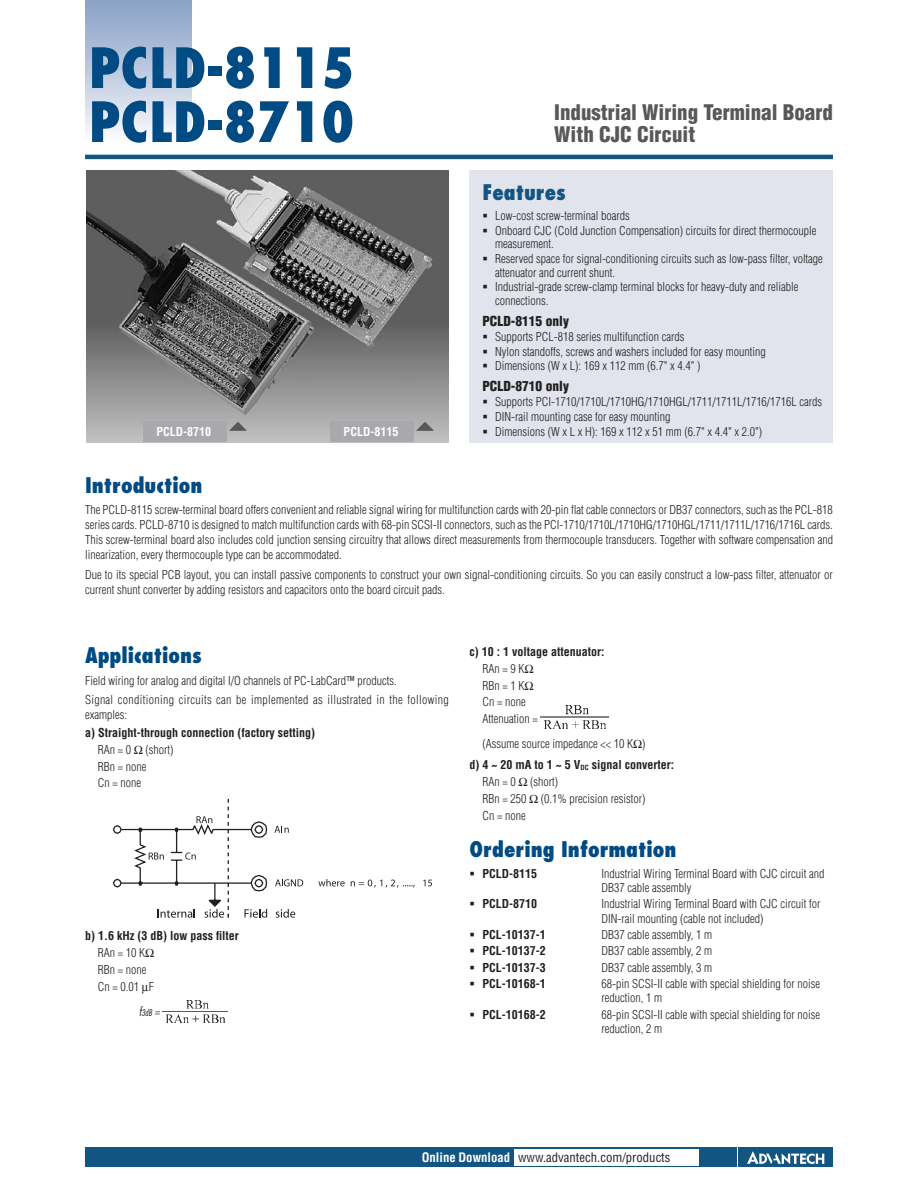
<style>
.page{position:relative;width:918px;height:1188px;background:#fff}
.page>*{position:absolute;margin:0;border:0;box-sizing:border-box;transform-origin:0 0}
.DS_Model_Name_2P{font:800 condensed 54px "Futura";color:#004b84}
.DS_Headline-1P{font:900 condensed 21px/22.5px "Helvetica";color:#57585a}
.DS_Paragraph_Header{font:800 condensed 21px "Futura";color:#004b84}
.t1{font:800 condensed 21px "Futura";color:#135582}
.DS_Paragraph_Subhead{font:900 condensed 13.5px "Helvetica";color:#231f20}
.DS_www{font:condensed 12.75px "Helvetica";color:#231f20}
.DS_www-2{font:700 condensed 12.75px "Helvetica";color:#fff}
.DS_Body_Text{font:300 condensed 12px/15px "Helvetica";color:#231f20;text-align:justify}
.DS_Feature{font:300 condensed 12px/13.5px "Helvetica";color:#231f20}
.DS_Spec_Data{font:300 condensed 12px/14.2px "Helvetica";color:#231f20}
.DS_Spec_Data-2{font:700 condensed 12px "Helvetica";color:#231f20}
.DS_Body_Text-2{font:300 condensed 12px/15px "Helvetica";letter-spacing:.025em;color:#231f20}
.DS_Body_Text-3{font:700 condensed 12px "Helvetica";color:#fff}
.t2{font:12px/14.9px "Wingdings";color:#231f20;text-align:justify}
.t3{font:9px "Futura Lt Cn BT Italic";color:#231f20}
.s1{font-size:12px}
</style>
<div class="page">
<div style="left:85px;top:1147px;width:651px;height:20px;background:#135582"></div>
<div style="left:85px;top:0;width:106px;height:143px;background:linear-gradient(to bottom,#879fc5,#fafafd)"></div>
<div style="left:470px;top:170px;width:363px;height:272px;background:#e1e4ec"></div>
<div style="left:738px;top:1147px;width:95px;height:20px;background:#135582"></div>
<svg style="left:747px;top:1151px;width:77px;height:13px"></svg>
<div style="left:514px;top:1149px;width:184px;height:16px;background:#fff"></div>
<hr style="left:85px;top:155px;width:748px;height:4px;background:#135582">
<svg style="left:274px;top:826px;width:15px;height:7px"></svg>
<svg style="left:275px;top:879px;width:28px;height:7px"></svg>
<svg style="left:276px;top:909px;width:19px;height:9px"></svg>
<svg style="left:318px;top:879px;width:27px;height:7px"></svg>
<svg style="left:351px;top:880px;width:64px;height:8px"></svg>
<svg style="left:423px;top:880px;width:9px;height:6px"></svg>
<svg style="left:113px;top:799px;width:155px;height:119px"></svg>
<img style="left:87px;top:170px;width:361px;height:272px">
<img style="left:162px;top:1000px;width:65px;height:22px">
<div style="left:330px;top:421px;width:83px;height:21px;background:#a8a9ad"></div>
<svg style="left:416px;top:422px;width:18px;height:9px"></svg>
<div style="left:143px;top:421px;width:83px;height:21px;background:#a8a9ad"></div>
<svg style="left:229px;top:422px;width:18px;height:9px"></svg>
<img style="left:540px;top:706px;width:69px;height:23px">
<p class="DS_Model_Name_2P" style="left:89px;top:33px;width:267px">PCLD-8115</p>
<p class="DS_Model_Name_2P" style="left:89px;top:87px;width:267px">PCLD-8710</p>
<p class="DS_Body_Text-3" style="left:157px;top:424px;width:56px">PCLD-8710</p>
<p class="DS_Body_Text-3" style="left:344px;top:424px;width:56px">PCLD-8115</p>
<p class="DS_Headline-1P" style="left:554px;top:100px;width:280px">Industrial Wiring Terminal Board<br>With CJC Circuit</p>
<p class="t1" style="left:482px;top:178px;width:85px">Features</p>
<p class="DS_Feature" style="left:495px;top:209px;width:136px">Low-cost screw-terminal boards</p>
<p class="DS_Feature" style="left:495px;top:224px;width:323px">Onboard CJC (Cold Junction Compensation) circuits for direct thermocouple measurement.</p>
<p class="DS_Feature" style="left:495px;top:252px;width:329px">Reserved space for signal-conditioning circuits such as low-pass filter, voltage attenuator and current shunt.</p>
<p class="DS_Feature" style="left:495px;top:280px;width:305px">Industrial-grade screw-clamp terminal blocks for heavy-duty and reliable connections.</p>
<p class="DS_Paragraph_Subhead" style="left:482px;top:313px;width:88px">PCLD-8115 only</p>
<p class="DS_Feature" style="left:495px;top:330px;width:191px">Supports PCL-818 series multifunction cards</p>
<p class="DS_Feature" style="left:495px;top:344px;width:272px">Nylon standoffs, screws and washers included for easy mounting</p>
<p class="DS_Feature" style="left:495px;top:359px;width:207px">Dimensions (W x L): 169 x 112 mm (6.7" x 4.4" )</p>
<p class="DS_Paragraph_Subhead" style="left:482px;top:378px;width:88px">PCLD-8710 only</p>
<p class="DS_Feature" style="left:495px;top:395px;width:329px">Supports PCI-1710/1710L/1710HG/1710HGL/1711/1711L/1716/1716L cards</p>
<p class="DS_Feature" style="left:495px;top:410px;width:177px">DIN-rail mounting case for easy mounting</p>
<p class="DS_Feature" style="left:495px;top:425px;width:269px">Dimensions (W x L x H): 169 x 112 x 51 mm (6.7" x 4.4" x 2.0")</p>
<p class="t2" style="left:482px;top:251px;width:7px">▪</p>
<p class="t2" style="left:482px;top:280px;width:7px">▪</p>
<p class="t2" style="left:482px;top:329px;width:7px">▪ ▪ ▪</p>
<p class="t2" style="left:482px;top:395px;width:7px">▪ ▪ ▪</p>
<p class="DS_Paragraph_Header" style="left:85px;top:472px;width:119px">Introduction</p>
<p class="DS_Body_Text" style="left:85px;top:503px;width:750px">The PCLD-8115 screw-terminal board offers convenient and reliable signal wiring for multifunction cards with 20-pin flat cable connectors or DB37 connectors, such as the PCL-818 series cards. PCLD-8710 is designed to match multifunction cards with 68-pin SCSI-II connectors, such as the PCI-1710/1710L/1710HG/1710HGL/1711/1711L/1716/1716L cards.<br>This screw-terminal board also includes cold junction sensing circuitry that allows direct measurements from thermocouple transducers. Together with software compensation and linearization, every thermocouple type can be accommodated.</p>
<p class="DS_Body_Text" style="left:85px;top:567px;width:749px">Due to its special PCB layout, you can install passive components to construct your own signal-conditioning circuits. So you can easily construct a low-pass filter, attenuator or current shunt converter by adding resistors and capacitors onto the board circuit pads.</p>
<p class="DS_Paragraph_Header" style="left:85px;top:642px;width:118px">Applications</p>
<p class="DS_Body_Text" style="left:85px;top:673px;width:313px">Field wiring for analog and digital I/O channels of PC-LabCard™ products.</p>
<p class="DS_Body_Text-2" style="left:85px;top:692px;width:365px">Signal conditioning circuits can be implemented as illustrated in the following examples:</p>
<p class="DS_Spec_Data-2" style="left:85px;top:726px;width:232px">a) Straight-through connection (factory setting)</p>
<p class="DS_Spec_Data" style="left:98px;top:743px;width:77px">RAn = 0 (short)</p>
<p class="DS_Spec_Data" style="left:98px;top:759px;width:50px">RBn = none</p>
<p class="DS_Spec_Data" style="left:98px;top:776px;width:45px">Cn = none</p>
<p class="DS_Spec_Data-2" style="left:85px;top:929px;width:155px">b) 1.6 kHz (3 dB) low pass filter</p>
<p class="DS_Spec_Data" style="left:98px;top:946px;width:49px">RAn = 10 K</p>
<p class="DS_Spec_Data" style="left:98px;top:962px;width:50px">RBn = none</p>
<p class="DS_Spec_Data" style="left:98px;top:979px;width:58px">Cn = 0.01 F</p>
<p class="t3" style="left:139px;top:1008px;width:22px"><span class="s1">f</span>3dB <span class="s1">=</span></p>
<p class="DS_Spec_Data-2" style="left:470px;top:644px;width:136px">c) 10 : 1 voltage attenuator:</p>
<p class="DS_Spec_Data" style="left:482px;top:661px;width:43px">RAn = 9 K</p>
<p class="DS_Spec_Data" style="left:482px;top:679px;width:43px">RBn = 1 K</p>
<p class="DS_Spec_Data" style="left:482px;top:695px;width:45px">Cn = none</p>
<p class="DS_Spec_Data" style="left:482px;top:711px;width:57px">Attenuation =</p>
<p class="DS_Spec_Data" style="left:482px;top:737px;width:165px">(Assume source impedance &lt;&lt; 10 K )</p>
<p class="DS_Spec_Data-2" style="left:470px;top:757px;width:206px">d) 4 ~ 20 mA to 1 ~ 5 V<sub>DC</sub> signal converter:</p>
<p class="DS_Spec_Data" style="left:482px;top:775px;width:77px">RAn = 0 (short)</p>
<p class="DS_Spec_Data" style="left:482px;top:792px;width:165px">RBn = 250 (0.1% precision resistor)</p>
<p class="DS_Spec_Data" style="left:482px;top:808px;width:45px">Cn = none</p>
<p class="DS_Paragraph_Header" style="left:470px;top:836px;width:208px">Ordering Information</p>
<p class="DS_Spec_Data-2" style="left:482px;top:866px;width:56px">PCLD-8115</p>
<p class="DS_Spec_Data" style="left:601px;top:866px;width:225px">Industrial Wiring Terminal Board with CJC circuit and<br>DB37 cable assembly</p>
<p class="DS_Spec_Data-2" style="left:482px;top:897px;width:56px">PCLD-8710</p>
<p class="DS_Spec_Data" style="left:601px;top:897px;width:221px">Industrial Wiring Terminal Board with CJC circuit for<br>DIN-rail mounting (cable not included)</p>
<p class="DS_Spec_Data-2" style="left:482px;top:927px;width:65px">PCL-10137-1</p>
<p class="DS_Spec_Data" style="left:601px;top:927px;width:112px">DB37 cable assembly, 1 m</p>
<p class="DS_Spec_Data-2" style="left:482px;top:944px;width:65px">PCL-10137-2</p>
<p class="DS_Spec_Data" style="left:601px;top:944px;width:112px">DB37 cable assembly, 2 m</p>
<p class="DS_Spec_Data-2" style="left:482px;top:960px;width:65px">PCL-10137-3</p>
<p class="DS_Spec_Data" style="left:601px;top:960px;width:112px">DB37 cable assembly, 3 m</p>
<p class="DS_Spec_Data-2" style="left:482px;top:976px;width:65px">PCL-10168-1</p>
<p class="DS_Spec_Data" style="left:601px;top:977px;width:220px">68-pin SCSI-II cable with special shielding for noise reduction, 1 m</p>
<p class="DS_Spec_Data-2" style="left:482px;top:1007px;width:65px">PCL-10168-2</p>
<p class="DS_Spec_Data" style="left:601px;top:1007px;width:220px">68-pin SCSI-II cable with special shielding for noise reduction, 2 m</p>
<p class="t2" style="left:470px;top:866px;width:7px">▪</p>
<p class="t2" style="left:470px;top:897px;width:7px">▪</p>
<p class="t2" style="left:470px;top:927px;width:7px;line-height:16.4px">▪ ▪ ▪ ▪</p>
<p class="t2" style="left:470px;top:1007px;width:7px">▪</p>
<p class="DS_www-2" style="left:422px;top:1150px;width:90px">Online Download</p>
<p class="DS_www" style="left:518px;top:1150px;width:154px">www.advantech.com/products</p>
</div>
